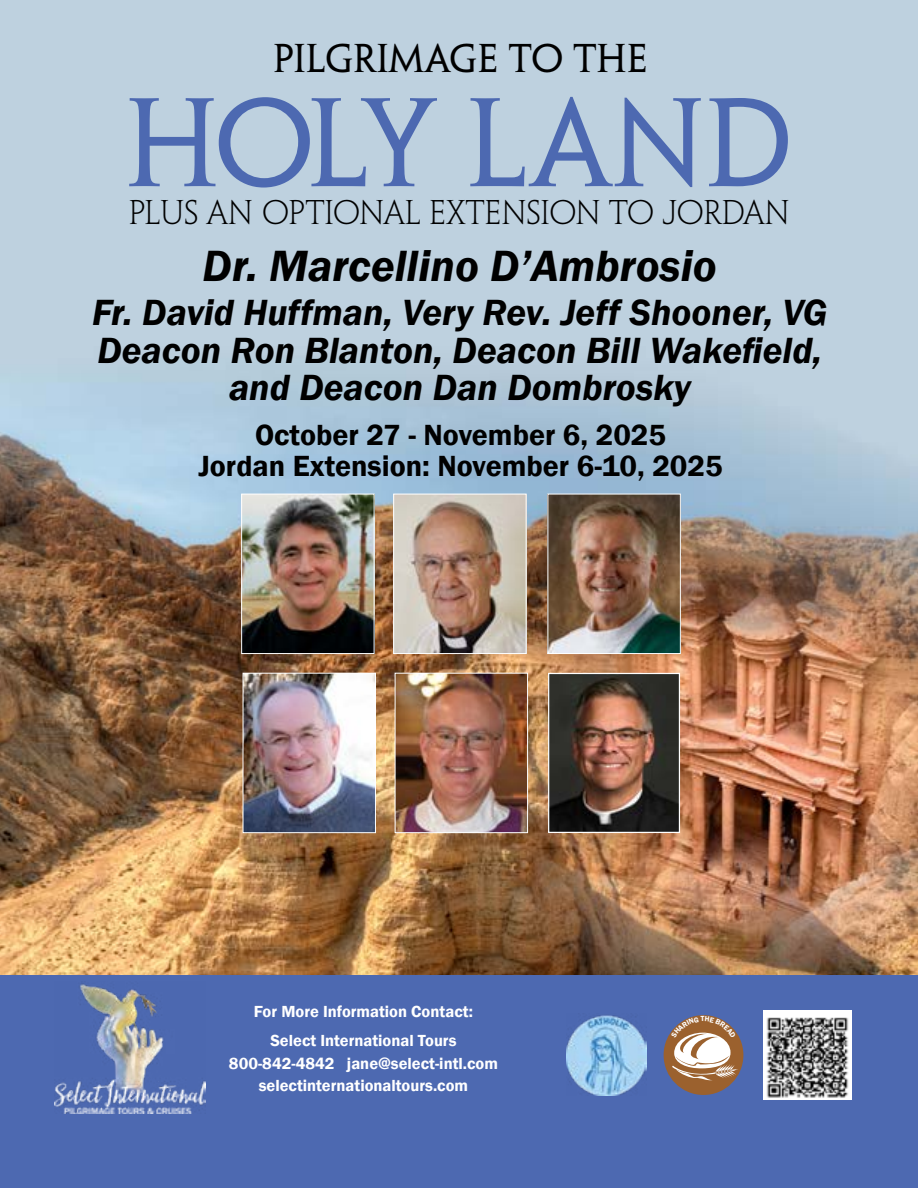
<style>
.page{position:relative;width:918px;height:1188px;background:#fff}
.page>*{position:absolute;margin:0;border:0;box-sizing:border-box;transform-origin:0 0}
.t1{font:112.5px "Penumbra Serif Std";letter-spacing:-.025em;color:#4d69b1}
.t2{font:italic 600 45px "Franklin Gothic";color:#000}
.t3{font:italic 600 37.5px/37.5px "Franklin Gothic";color:#000;text-align:center}
.t4{font:36px "Penumbra Serif Std";color:#000}
.t5{font:300 30.75px "Penumbra Serif Std";color:#000}
.t6{font:600 30px/31.5px "Franklin Gothic";color:#000;text-align:center}
.t7{font:600 16.5px/29.2px "Franklin Gothic";color:#fff;text-align:center}
</style>
<div class="page">
<img style="left:0;top:0;width:918px;height:975px">
<div style="left:0;top:975px;width:918px;height:213px;background:#4d69b1"></div>
<img style="left:54px;top:983px;width:151px;height:131px">
<img style="left:763px;top:1011px;width:88px;height:89px">
<img style="left:566px;top:1015px;width:80px;height:81px">
<div style="left:664px;top:1015px;width:79px;height:80px;background:#9b612e;border-radius:50%"></div>
<img style="left:243px;top:496px;width:129px;height:156px">
<div style="left:241px;top:494px;width:133px;height:160px;border:1px solid #fff"></div>
<img style="left:550px;top:496px;width:129px;height:156px">
<div style="left:548px;top:494px;width:133px;height:160px;border:1px solid #fff"></div>
<img style="left:395px;top:496px;width:129px;height:156px">
<div style="left:393px;top:494px;width:133px;height:160px;border:1px solid #fff"></div>
<img style="left:245px;top:675px;width:129px;height:156px">
<div style="left:243px;top:673px;width:133px;height:160px;border:1px solid #fff"></div>
<img style="left:397px;top:675px;width:129px;height:156px">
<div style="left:395px;top:673px;width:133px;height:160px;border:1px solid #fff"></div>
<img style="left:550px;top:675px;width:128px;height:156px">
<div style="left:548px;top:673px;width:132px;height:160px;border:1px solid #fff"></div>
<svg style="left:671px;top:1016px;width:67px;height:65px"></svg>
<h3 class="t4" style="left:273px;top:37px;width:376px">PILGRIMAGE TO THE</h3>
<h1 class="t1" style="left:125px;top:77px;width:669px">HOLY LAND</h1>
<h3 class="t5" style="left:129px;top:195px;width:662px">PLUS AN OPTIONAL EXTENSION TO JORDAN</h3>
<h2 class="t2" style="left:203px;top:237px;width:516px">Dr. Marcellino D’Ambrosio</h2>
<h3 class="t3" style="left:92px;top:294px;width:737px">Fr. David Huffman, Very Rev. Jeff Shooner, VG<br>Deacon Ron Blanton, Deacon Bill Wakefield, and Deacon Dan Dombrosky</h3>
<h3 class="t6" style="left:198px;top:419px;width:526px">October 27 - November 6, 2025<br>Jordan Extension: November 6-10, 2025</h3>
<p class="t7" style="left:254px;top:997px;width:221px">For More Information Contact:<br>Select International Tours</p>
<p class="t7" style="left:229px;top:1052px;width:271px;line-height:22.5px">800-842-4842 jane@select-intl.com selectinternationaltours.com</p>
</div>
